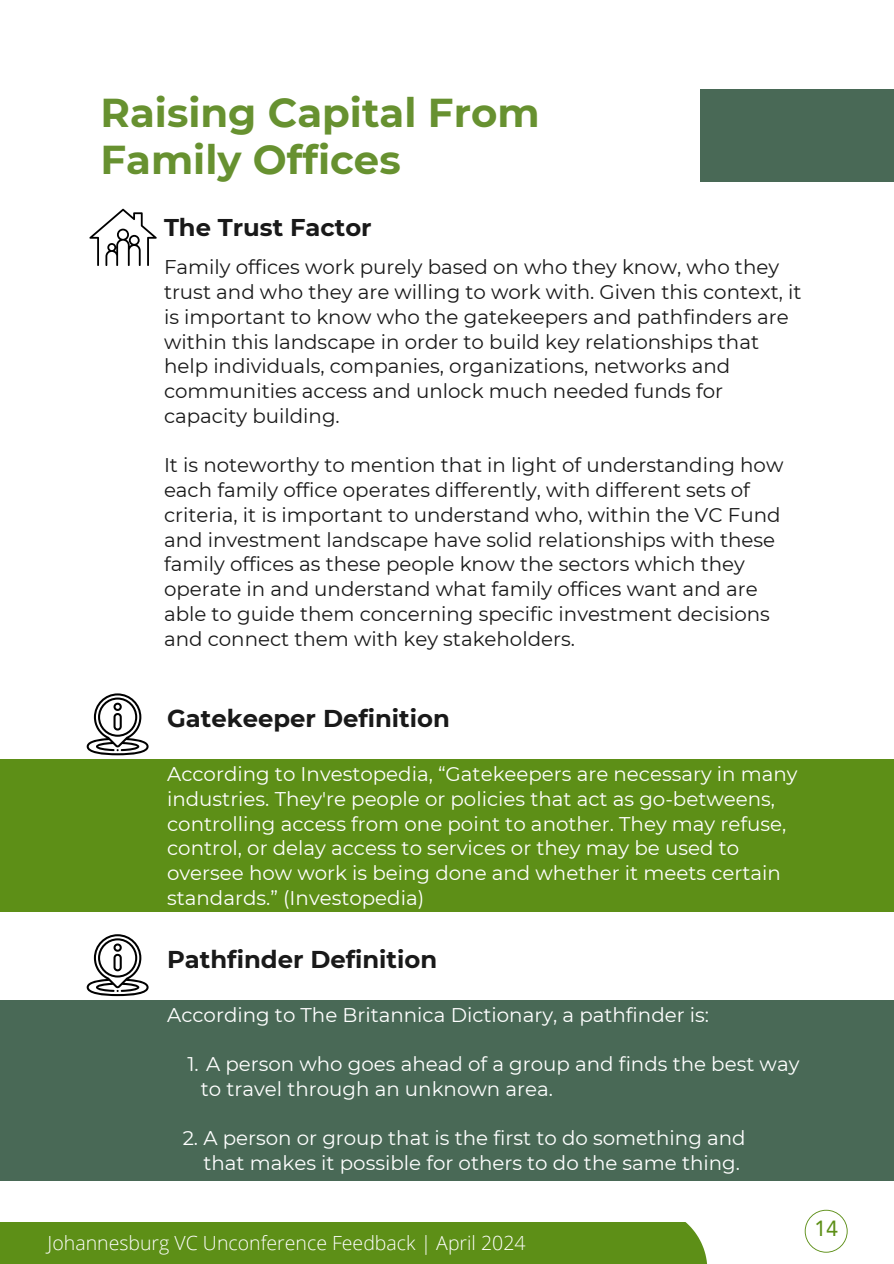
<style>
.page{position:relative;width:894px;height:1264px;background:#fff}
.page>*{position:absolute;margin:0;border:0;box-sizing:border-box;transform-origin:0 0}
.t1{font:700 40.2px/46.2px "Montserrat";color:#679130}
.t2{font:700 24.3px "Montserrat";color:#191919}
.t3{font:700 24.15px "Montserrat";color:#191919}
.t4{font:21.9px "Avenir LT Pro";color:#5d8f17}
.t5{font:19.8px/24.8px "Montserrat";color:#191919}
.t6{font:19.8px/24.8px "Montserrat";color:#fff}
.t7{font:300 19.5px "Open Sans";color:#fff}
</style>
<div class="page">
<svg style="left:89px;top:209px;width:68px;height:57px"></svg>
<div style="left:700px;top:89px;width:193px;height:93px;background:#496956"></div>
<div style="left:0;top:1000px;width:893px;height:180px;background:#496956"></div>
<svg style="left:804px;top:1209px;width:43px;height:43px"></svg>
<div style="left:0;top:1222px;width:707px;height:41px;background:#5d8f17"></div>
<svg style="left:87px;top:693px;width:61px;height:62px"></svg>
<svg style="left:87px;top:934px;width:61px;height:62px"></svg>
<div style="left:0;top:759px;width:893px;height:152px;background:#5d8f17"></div>
<h1 class="t1" style="left:100px;top:90px;width:440px">Raising Capital From<br>Family Offices</h1>
<p class="t3" style="left:164px;top:213px;width:209px">The Trust Factor</p>
<p class="t5" style="left:164px;top:255px;width:639px">Family offices work purely based on who they know, who they trust and who they are willing to work with. Given this context, it is important to know who the gatekeepers and pathfinders are within this landscape in order to build key relationships that help individuals, companies, organizations, networks and communities access and unlock much needed funds for capacity building.</p>
<p class="t5" style="left:164px;top:453px;width:620px">It is noteworthy to mention that in light of understanding how each family office operates differently, with different sets of criteria, it is important to understand who, within the VC Fund and investment landscape have solid relationships with these family offices as these people know the sectors which they operate in and understand what family offices want and are able to guide them concerning specific investment decisions and connect them with key stakeholders.</p>
<p class="t2" style="left:167px;top:703px;width:284px">Gatekeeper Definition</p>
<p class="t6" style="left:167px;top:761px;width:632px">According to Investopedia, “Gatekeepers are necessary in many industries. They're people or policies that act as go-betweens, controlling access from one point to another. They may refuse, control, or delay access to services or they may be used to oversee how work is being done and whether it meets certain standards.” (Investopedia)</p>
<p class="t2" style="left:167px;top:944px;width:271px">Pathfinder Definition</p>
<p class="t6" style="left:167px;top:1002px;width:543px">According to The Britannica Dictionary, a pathfinder is:</p>
<p class="t6" style="left:201px;top:1051px;width:600px;text-indent:-13px">1. A person who goes ahead of a group and finds the best way to travel through an unknown area.</p>
<p class="t6" style="left:183px;top:1125px;width:564px;text-align:right">2. A person or group that is the first to do something and that makes it possible for others to do the same thing.</p>
<p class="t7" style="left:48px;top:1229px;width:479px">Johannesburg VC Unconference Feedback | April 2024</p>
<p class="t4" style="left:813px;top:1219px;width:26px">14</p>
</div>
